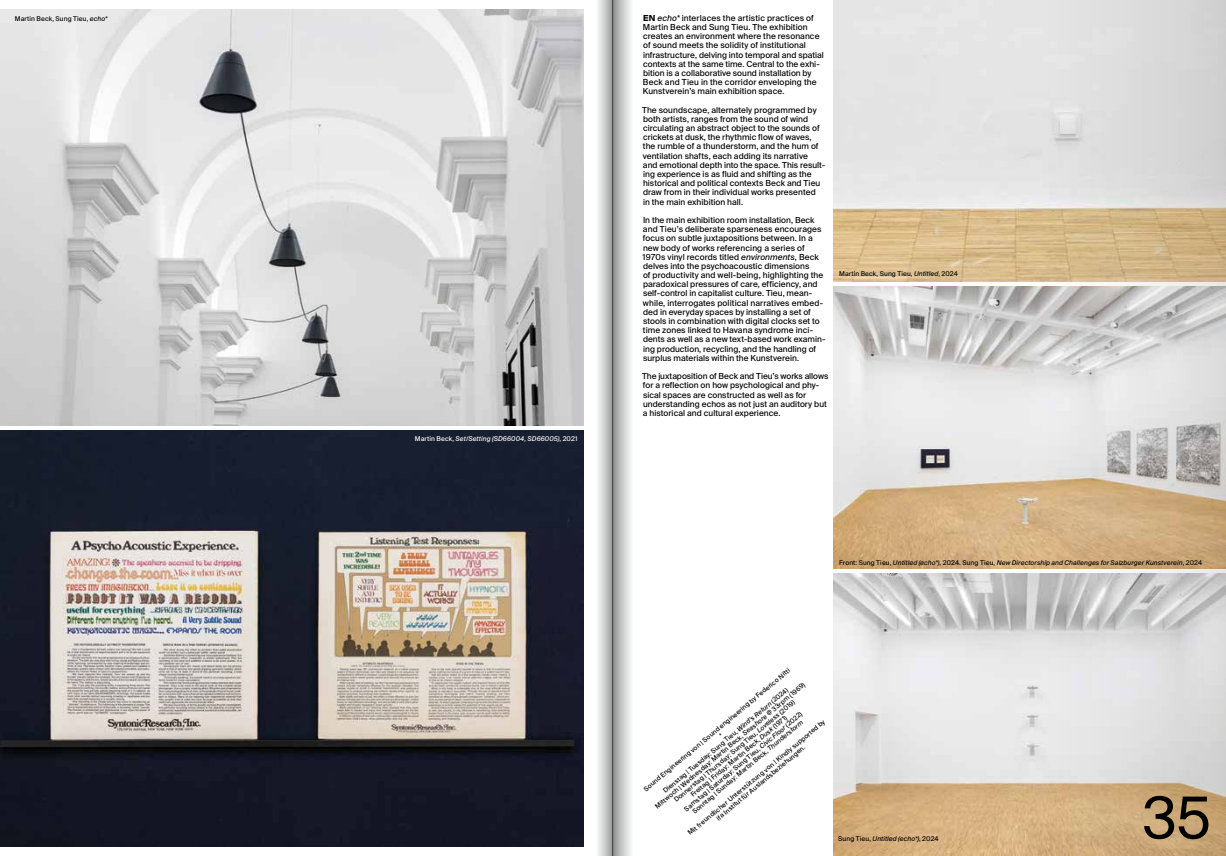
<style>
.page{position:relative;width:1226px;height:856px;background:#fff}
.page>*{position:absolute;margin:0;border:0;box-sizing:border-box;transform-origin:0 0}
.t1{font:57.75px "Suisse Intl";color:#000}
.t2{font:8.31px/9.2px "Suisse Intl";letter-spacing:.005em;color:#000}
.t3{font:6.56px/6.9px "Suisse Intl";letter-spacing:.015em;color:#000;text-align:center}
.t4{font:italic 6.56px "Suisse Intl";letter-spacing:.01em;color:#000}
.t5{font:italic 6.56px "Suisse Intl";letter-spacing:.015em;color:#fff}
.s1{font-style:italic}
.s2{font-style:normal}
.s3{font-weight:700}
</style>
<div class="page">
<img style="left:0;top:10px;width:583px;height:415px">
<img style="left:0;top:430px;width:583px;height:416px">
<img style="left:833px;top:573px;width:213px;height:283px">
<img style="left:833px;top:286px;width:213px;height:282px">
<img style="left:833px;top:0;width:213px;height:281px">
<svg style="left:598px;top:0;width:15px;height:856px"></svg>
<svg style="left:613px;top:0;width:18px;height:856px;background:#bcbdbc"></svg>
<svg style="left:1046px;top:0;width:179px;height:856px;background:#d5ccbf"></svg>
<p class="t3" style="left:15px;top:15px;width:94px">Martin Beck, Sung Tieu, <span class="s1">echo*</span></p>
<p class="t5" style="left:415px;top:435px;width:164px"><span class="s2">Martin Beck,</span> Set/Setting (SD66004, SD66005)<span class="s2">, 2021</span></p>
<p class="t2" style="left:643px;top:13px;width:182px"><span class="s3">EN</span> <span class="s1">echo*</span> interlaces the artistic practices of Martin Beck and Sung Tieu. The exhibition creates an environment where the resonance of sound meets the solidity of institutional infrastructure, delving into temporal and spatial contexts at the same time. Central to the exhi&shy;bition is a collaborative sound installation by Beck and Tieu in the corridor enveloping the Kunstverein’s main exhibition space.</p>
<p class="t2" style="left:642px;top:105px;width:185px">The soundscape, alternately programmed by both artists, ranges from the sound of wind circulating an abstract object to the sounds of crickets at dusk, the rhythmic flow of waves,<br>the rumble of a thunderstorm, and the hum of ventilation shafts, each adding its narrative<br>and emotional depth into the space. This result&shy;ing experience is as fluid and shifting as the historical and political contexts Beck and Tieu draw from in their individual works presented<br>in the main exhibition hall.</p>
<p class="t2" style="left:642px;top:215px;width:184px">In the main exhibition room installation, Beck and Tieu’s deliberate sparseness encourages focus on subtle juxtapositions between. In a new body of works referencing a series of 1970s vinyl records titled <span class="s1">environments</span>, Beck delves into the psychoacoustic dimensions<br>of productivity and well-being, highlighting the paradoxical pressures of care, efficiency, and self-control in capitalist culture. Tieu, mean&shy;while, interrogates political narratives embed&shy;ded in everyday spaces by installing a set of stools in combination with digital clocks set to time zones linked to Havana syndrome inci&shy;dents as well as a new text-based work examin&shy;ing production, recycling, and the handling of surplus materials within the Kunstverein.</p>
<p class="t2" style="left:642px;top:372px;width:188px">The juxtaposition of Beck and Tieu’s works allows for a reflection on how psychological and phy&shy;sical spaces are constructed as well as for understanding echos as not just an auditory but a historical and cultural experience.</p>
<p class="t3" style="left:839px;top:270px;width:120px">Martin Beck, Sung Tieu, <span class="s1">Untitled</span>, 2024</p>
<p class="t4" style="left:839px;top:559px;width:364px"><span class="s2">Front: Sung Tieu,</span> Untitled (echo*)<span class="s2">, 2024. Sung Tieu,</span> New Directorship and Challenges for Salzburger Kunstverein<span class="s2">, 2024</span></p>
<p class="t3" style="left:640px;top:789px;width:194px;rotate:-40deg">Sound Engineering von | Sound engineering by Federico Nitti<br>*<br>Dienstag | Tuesday: Sung Tieu, <span class="s1">Wind’s Return</span> (2024)<br>Mittwoch | Wednesday: Martin Beck, <span class="s1">Seashore</span> @ 33rpm (1969)<br>Donnerstag | Thursday: Sung Tieu, <span class="s1">Loveless</span> (2019)<br>Freitag | Friday: Martin Beck, <span class="s1">Dusk</span> (1971)<br>Samstag | Saturday: Sung Tieu, <span class="s1">Civic Floor</span> (2022)<br>Sonntag | Sunday: Martin Beck, <span class="s1">Thunderstorm</span></p>
<p class="t3" style="left:686px;top:831px;width:178px;rotate:-40deg">Mit freundlicher Unterstützung von | Kindly supported by ifa Institut für Auslandsbeziehungen.</p>
<p class="t4" style="left:838px;top:835px;width:102px"><span class="s2">Sung Tieu,</span> Untitled (echo*)<span class="s2">, 2024</span></p>
<h1 class="t1" style="left:1142px;top:785px;width:70px">35</h1>
</div>
